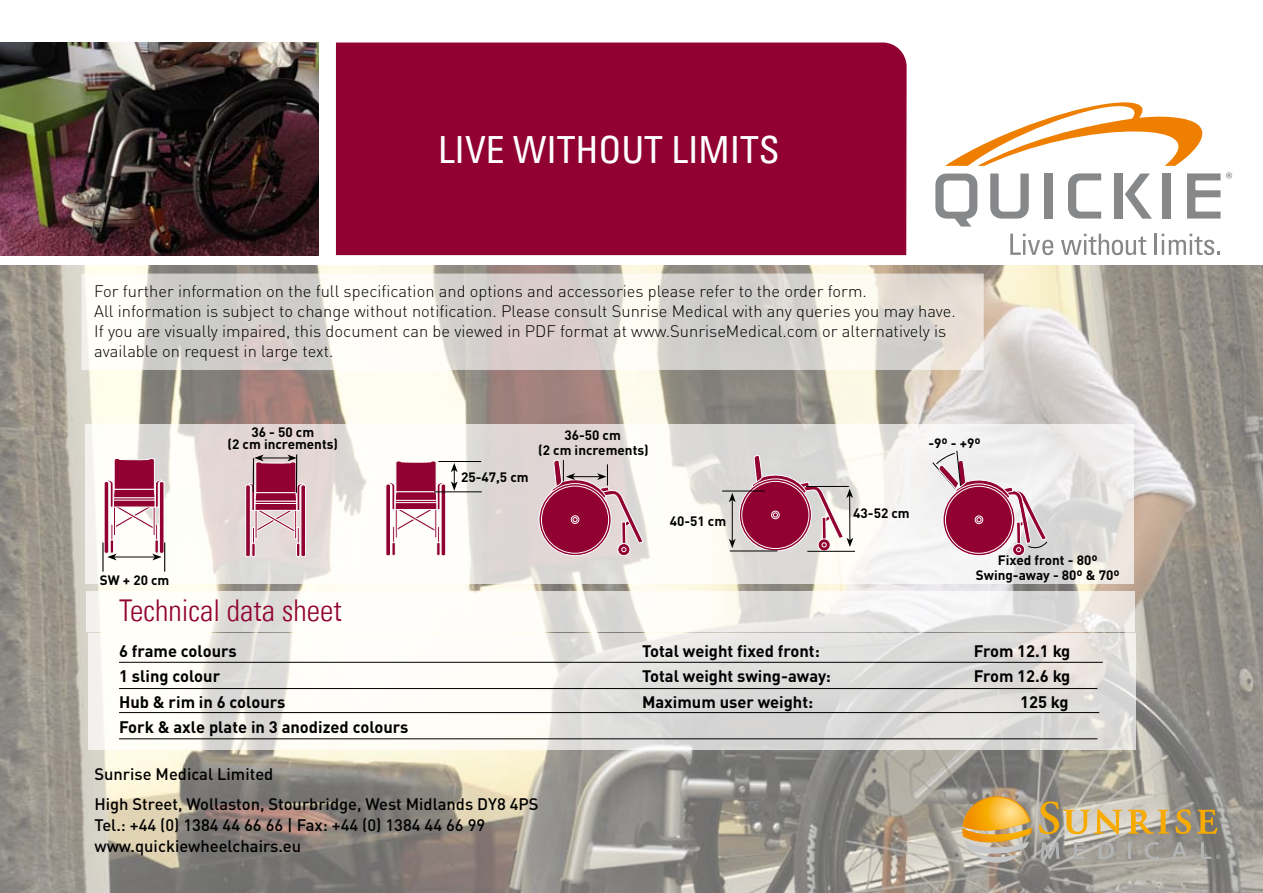
<style>
.page{position:relative;width:1263px;height:893px;background:#fff}
.page>*{position:absolute;margin:0;border:0;box-sizing:border-box;transform-origin:0 0}
.t1{font:condensed 37.5px "Univers Com 57";color:#fff}
.t2{font:30px "Univers Com 47 Light Cond";color:#910232}
.t3{font:300 16.5px/19.8px "DINOT";color:#000}
.t4{font:700 16.5px/25.5px "DINOT";color:#000}
.t5{font:500 16.5px/29.5px "DINOT";color:#000}
.t6{font:700 13.5px/15px "DINOT";color:#000;text-align:center}
</style>
<div class="page">
<img style="left:0;top:266px;width:1263px;height:627px">
<img style="left:0;top:43px;width:319px;height:212px">
<div style="left:336px;top:43px;width:571px;height:212px;background:#910232"></div>
<svg style="left:945px;top:102px;width:258px;height:64px"></svg>
<svg style="left:935px;top:174px;width:42px;height:53px"></svg>
<svg style="left:990px;top:174px;width:39px;height:45px"></svg>
<div style="left:1044px;top:174px;width:8px;height:45px;background:#87888a"></div>
<svg style="left:1068px;top:173px;width:33px;height:46px"></svg>
<svg style="left:1125px;top:174px;width:27px;height:45px"></svg>
<div style="left:1114px;top:174px;width:8px;height:45px;background:#87888a"></div>
<div style="left:1163px;top:173px;width:8px;height:46px;background:#87888a"></div>
<svg style="left:1187px;top:173px;width:33px;height:46px"></svg>
<svg style="left:1226px;top:172px;width:6px;height:7px"></svg>
<svg style="left:1010px;top:234px;width:43px;height:21px"></svg>
<svg style="left:1061px;top:234px;width:85px;height:21px"></svg>
<hr style="left:1155px;top:234px;width:2px;height:21px;background:#87888a">
<svg style="left:1161px;top:234px;width:59px;height:21px"></svg>
<svg style="left:962px;top:796px;width:70px;height:67px;background:#d3ae67"></svg>
<svg style="left:1128px;top:810px;width:41px;height:24px"></svg>
<svg style="left:1039px;top:801px;width:83px;height:33px;background:#ccb47e"></svg>
<svg style="left:1175px;top:809px;width:16px;height:25px"></svg>
<svg style="left:1197px;top:810px;width:20px;height:24px"></svg>
<svg style="left:1040px;top:842px;width:19px;height:17px"></svg>
<svg style="left:1074px;top:842px;width:11px;height:17px"></svg>
<svg style="left:1099px;top:842px;width:15px;height:17px"></svg>
<svg style="left:1128px;top:842px;width:3px;height:17px"></svg>
<svg style="left:1145px;top:842px;width:14px;height:17px"></svg>
<svg style="left:1172px;top:842px;width:15px;height:17px"></svg>
<svg style="left:1201px;top:842px;width:19px;height:17px"></svg>
<svg style="left:81px;top:274px;width:903px;height:96px"></svg>
<svg style="left:88px;top:634px;width:1047px;height:116px"></svg>
<svg style="left:86px;top:591px;width:1049px;height:40px;fill:#f9f8f5"></svg>
<svg style="left:85px;top:424px;width:1048px;height:160px"></svg>
<hr style="left:119px;top:662px;width:984px;height:1px;background:#000">
<hr style="left:119px;top:712px;width:980px;height:1px;background:#000">
<hr style="left:119px;top:688px;width:978px;height:1px;background:#000">
<hr style="left:119px;top:738px;width:978px;height:1px;background:#000">
<svg style="left:539px;top:484px;width:72px;height:72px"></svg>
<svg style="left:541px;top:486px;width:68px;height:67px"></svg>
<svg style="left:618px;top:543px;width:12px;height:13px"></svg>
<div style="left:617px;top:543px;width:13px;height:13px;border:1px solid #fff;border-radius:50%"></div>
<svg style="left:551px;top:459px;width:92px;height:93px;background:#bb768b"></svg>
<div style="left:104px;top:481px;width:5px;height:73px;border:1px solid #fff;border-radius:2px"></div>
<div style="left:159px;top:481px;width:5px;height:73px;border:1px solid #fff;border-radius:2px"></div>
<svg style="left:106px;top:458px;width:56px;height:102px"></svg>
<div style="left:113px;top:500px;width:42px;height:7px;background:#910232"></div>
<hr style="left:164px;top:542px;width:1px;height:30px;background:#000">
<hr style="left:102px;top:542px;width:2px;height:30px;background:#000">
<hr style="left:438px;top:461px;width:43px;height:1px;background:#000">
<svg style="left:451px;top:463px;width:7px;height:28px"></svg>
<hr style="left:386px;top:484px;width:4px;height:72px;background:#910232;border-radius:2px">
<div style="left:386px;top:484px;width:5px;height:72px;border:1px solid #fff;border-radius:2px"></div>
<div style="left:441px;top:484px;width:5px;height:72px;background:#910232;border-radius:2px"></div>
<div style="left:441px;top:484px;width:5px;height:72px;border:1px solid #fff;border-radius:2px"></div>
<hr style="left:392px;top:542px;width:3px;height:14px;background:#910232;border-radius:2px">
<div style="left:392px;top:542px;width:4px;height:14px;border:1px solid #fff;border-radius:2px"></div>
<hr style="left:437px;top:542px;width:3px;height:14px;background:#910232;border-radius:2px">
<div style="left:436px;top:542px;width:4px;height:14px;border:1px solid #fff;border-radius:2px"></div>
<svg style="left:388px;top:461px;width:56px;height:84px"></svg>
<div style="left:395px;top:502px;width:42px;height:8px;background:#910232;border:1px solid #fff"></div>
<hr style="left:434px;top:491px;width:48px;height:1px;background:#000">
<svg style="left:1012px;top:544px;width:13px;height:12px"></svg>
<div style="left:1012px;top:543px;width:13px;height:13px;border:1px solid #fff;border-radius:50%"></div>
<svg style="left:932px;top:450px;width:116px;height:102px"></svg>
<hr style="left:246px;top:485px;width:4px;height:72px;background:#910232;border-radius:2px">
<div style="left:245px;top:485px;width:6px;height:72px;border:1px solid #fff;border-radius:2px"></div>
<div style="left:301px;top:485px;width:5px;height:72px;background:#910232;border-radius:2px"></div>
<div style="left:301px;top:485px;width:5px;height:72px;border:1px solid #fff;border-radius:2px"></div>
<hr style="left:252px;top:543px;width:3px;height:14px;background:#910232;border-radius:2px">
<div style="left:251px;top:543px;width:4px;height:14px;border:1px solid #fff;border-radius:2px"></div>
<div style="left:296px;top:543px;width:4px;height:14px;border:1px solid #fff;border-radius:2px"></div>
<svg style="left:248px;top:455px;width:56px;height:91px;background:#c07f92"></svg>
<div style="left:255px;top:503px;width:42px;height:8px;background:#910232;border:1px solid #fff"></div>
<hr style="left:296px;top:454px;width:1px;height:39px;background:#000">
<hr style="left:253px;top:458px;width:1px;height:34px;background:#000">
<svg style="left:739px;top:479px;width:72px;height:72px"></svg>
<div style="left:742px;top:481px;width:67px;height:68px;background:#910232;border-radius:50%"></div>
<svg style="left:818px;top:539px;width:12px;height:12px"></svg>
<div style="left:818px;top:538px;width:12px;height:13px;border:1px solid #fff;border-radius:50%"></div>
<hr style="left:730px;top:551px;width:47px;height:1px;background:#000">
<hr style="left:732px;top:500px;width:1px;height:41px;background:#000">
<svg style="left:729px;top:539px;width:7px;height:9px"></svg>
<svg style="left:729px;top:493px;width:7px;height:9px"></svg>
<hr style="left:722px;top:491px;width:43px;height:1px;background:#000">
<svg style="left:752px;top:454px;width:101px;height:93px"></svg>
<hr style="left:806px;top:486px;width:43px;height:1px;background:#000">
<hr style="left:807px;top:551px;width:48px;height:1px;background:#000">
<h1 class="t1" style="left:438px;top:126px;width:343px">LIVE WITHOUT LIMITS</h1>
<p class="t3" style="left:94px;top:281px;width:863px">For further information on the full specification and options and accessories please refer to the order form.<br>All information is subject to change without notification. Please consult Sunrise Medical with any queries you may have.<br>If you are visually impaired, this document can be viewed in PDF format at www.SunriseMedical.com or alternatively is available on request in large text.</p>
<p class="t6" style="left:100px;top:572px;width:71px">SW + 20 cm</p>
<p class="t6" style="left:228px;top:426px;width:112px;line-height:12px">36 - 50 cm<br>(2 cm increments)</p>
<p class="t6" style="left:461px;top:469px;width:69px">25-47,5 cm</p>
<p class="t6" style="left:538px;top:428px;width:112px">36-50 cm<br>(2 cm increments)</p>
<p class="t6" style="left:670px;top:513px;width:58px">40-51 cm</p>
<p class="t6" style="left:928px;top:435px;width:54px">-9º - +9º</p>
<p class="t6" style="left:853px;top:505px;width:58px">43-52 cm</p>
<p class="t6" style="left:976px;top:552px;width:145px">Fixed front - 80º<br>Swing-away - 80º &amp; 70º</p>
<h2 class="t2" style="left:119px;top:592px;width:224px">Technical data sheet</h2>
<p class="t4" style="left:119px;top:638px;width:291px">6 frame colours<br>1 sling colour<br>Hub &amp; rim in 6 colours<br>Fork &amp; axle plate in 3 anodized colours</p>
<p class="t4" style="left:642px;top:637px;width:179px">Total weight fixed front:</p>
<p class="t4" style="left:974px;top:637px;width:98px">From 12.1 kg</p>
<p class="t4" style="left:642px;top:663px;width:190px">Total weight swing-away:</p>
<p class="t4" style="left:974px;top:663px;width:98px">From 12.6 kg</p>
<p class="t4" style="left:642px;top:688px;width:173px">Maximum user weight:</p>
<p class="t4" style="left:1020px;top:688px;width:50px">125 kg</p>
<p class="t5" style="left:94px;top:759px;width:446px">Sunrise Medical Limited<br>High Street, Wollaston, Stourbridge, West Midlands DY8 4PS</p>
<p class="t5" style="left:94px;top:814px;width:392px;line-height:21px">Tel.: +44 (0) 1384 44 66 66 | Fax: +44 (0) 1384 44 66 99 www.quickiewheelchairs.eu</p>
</div>
